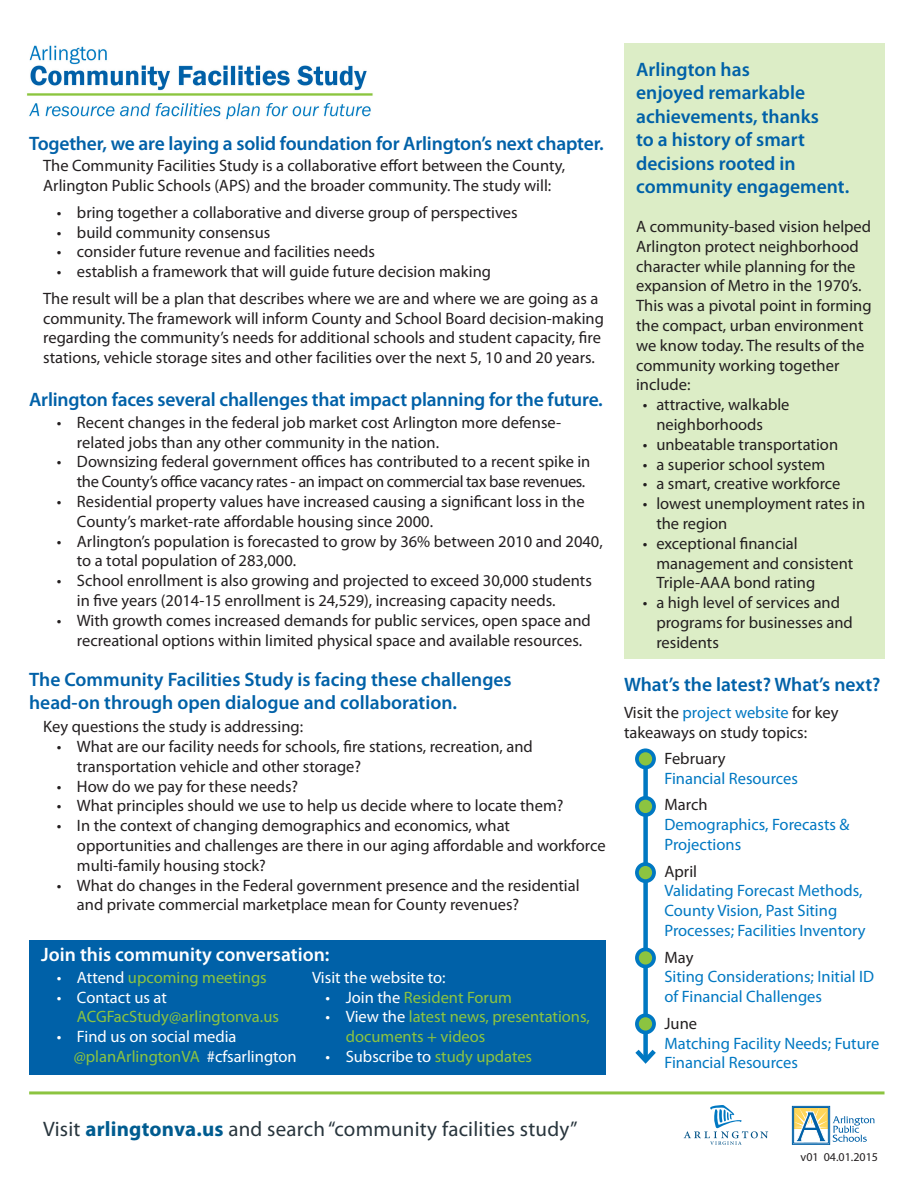
<style>
.page{position:relative;width:918px;height:1188px;background:#fff}
.page>*{position:absolute;margin:0;border:0;box-sizing:border-box;transform-origin:0 0}
.t1{font:21px "Myriad Pro";letter-spacing:.01em;color:#28353d}
.t2{font:600 19.5px/23.4px "Myriad Pro";color:#0061a8}
.t3{font:600 19.5px "Myriad Pro";color:#fff}
.t4{font:16.5px/19.8px "Myriad Pro";color:#231f20}
.t5{font:16.5px/19.8px "Myriad Pro";color:#0078c2}
.t6{font:16.5px/19.8px "Myriad Pro";color:#8cc440}
.t7{font:16.5px "Myriad Pro";color:#fff}
.t8{font:12px "Myriad Pro";color:#231f20}
.s1{color:#fff}
.s2{color:#8cc440}
.s3{color:#0078c2}
.s4{font-weight:700;color:#005c90}
</style>
<div class="page">
<div style="left:643px;top:759px;width:5px;height:301px;background:#0078c2"></div>
<svg style="left:635px;top:1045px;width:21px;height:19px"></svg>
<div style="left:29px;top:940px;width:577px;height:135px;background:#0061a8"></div>
<div style="left:624px;top:43px;width:261px;height:616px;background:#dcedc6"></div>
<hr style="left:29px;top:1091px;width:856px;height:3px;background:#8cc440">
<img style="left:27px;top:45px;width:346px;height:75px">
<svg style="left:794px;top:1107px;width:81px;height:35px"></svg>
<div style="left:792px;top:1106px;width:38px;height:39px;border:1px solid #0061a8"></div>
<svg style="left:684px;top:1105px;width:84px;height:40px"></svg>
<svg style="left:635px;top:748px;width:21px;height:21px"></svg>
<div style="left:639px;top:752px;width:13px;height:14px;background:#8cc440;border-radius:50%"></div>
<svg style="left:635px;top:796px;width:21px;height:21px"></svg>
<div style="left:639px;top:800px;width:13px;height:13px;background:#8cc440;border-radius:50%"></div>
<svg style="left:635px;top:862px;width:21px;height:21px"></svg>
<div style="left:639px;top:866px;width:13px;height:13px;background:#8cc440;border-radius:50%"></div>
<svg style="left:635px;top:947px;width:21px;height:21px"></svg>
<div style="left:639px;top:951px;width:13px;height:14px;background:#8cc440;border-radius:50%"></div>
<svg style="left:635px;top:1013px;width:21px;height:21px"></svg>
<div style="left:639px;top:1017px;width:13px;height:14px;background:#8cc440;border-radius:50%"></div>
<p class="t2" style="left:29px;top:131px;width:576px">Together, we are laying a solid foundation for Arlington’s next chapter.</p>
<p class="t4" style="left:43px;top:156px;width:524px">The Community Facilities Study is a collaborative effort between the County,<br>Arlington Public Schools (APS) and the broader community. The study will:</p>
<p class="t4" style="left:57px;top:202px;width:462px">• bring together a collaborative and diverse group of perspectives</p>
<p class="t4" style="left:57px;top:222px;width:215px">• build community consensus</p>
<p class="t4" style="left:57px;top:242px;width:320px">• consider future revenue and facilities needs</p>
<p class="t4" style="left:57px;top:262px;width:436px">• establish a framework that will guide future decision making</p>
<p class="t4" style="left:43px;top:288px;width:562px">The result will be a plan that describes where we are and where we are going as a community. The framework will inform County and School Board decision-making regarding the community’s needs for additional schools and student capacity, fire stations, vehicle storage sites and other facilities over the next 5, 10 and 20 years.</p>
<p class="t2" style="left:29px;top:387px;width:575px">Arlington faces several challenges that impact planning for the future.</p>
<p class="t4" style="left:77px;top:412px;width:486px;text-indent:-20px">• Recent changes in the federal job market cost Arlington more defense&shy;related jobs than any other community in the nation.</p>
<p class="t4" style="left:57px;top:452px;width:535px;text-align:right">• Downsizing federal government offices has contributed to a recent spike in the County’s office vacancy rates - an impact on commercial tax base revenues.</p>
<p class="t4" style="left:77px;top:491px;width:509px;text-indent:-20px">• Residential property values have increased causing a significant loss in the<br>County’s market-rate affordable housing since 2000.</p>
<p class="t4" style="left:77px;top:531px;width:527px;text-indent:-20px">• Arlington’s population is forecasted to grow by 36% between 2010 and 2040, to a total population of 283,000.</p>
<p class="t4" style="left:77px;top:571px;width:516px;text-indent:-20px">• School enrollment is also growing and projected to exceed 30,000 students in five years (2014-15 enrollment is 24,529), increasing capacity needs.</p>
<p class="t4" style="left:77px;top:610px;width:515px;text-indent:-20px">• With growth comes increased demands for public services, open space and recreational options within limited physical space and available resources.</p>
<p class="t2" style="left:29px;top:667px;width:484px">The Community Facilities Study is facing these challenges</p>
<p class="t2" style="left:29px;top:690px;width:430px">head-on through open dialogue and collaboration.</p>
<p class="t4" style="left:43px;top:716px;width:261px">Key questions the study is addressing:</p>
<p class="t4" style="left:77px;top:736px;width:457px;text-indent:-20px">• What are our facility needs for schools, fire stations, recreation, and transportation vehicle and other storage?</p>
<p class="t4" style="left:57px;top:776px;width:243px">• How do we pay for these needs?</p>
<p class="t4" style="left:57px;top:796px;width:508px">• What principles should we use to help us decide where to locate them?</p>
<p class="t4" style="left:77px;top:815px;width:530px;text-indent:-20px">• In the context of changing demographics and economics, what opportunities and challenges are there in our aging affordable and workforce multi-family housing stock?</p>
<p class="t4" style="left:77px;top:875px;width:504px;text-indent:-20px">• What do changes in the Federal government presence and the residential and private commercial marketplace mean for County revenues?</p>
<p class="t3" style="left:41px;top:942px;width:290px">Join this community conversation:</p>
<p class="t6" style="left:57px;top:967px;width:212px"><span class="s1">• Attend</span> upcoming meetings</p>
<p class="t7" style="left:57px;top:987px;width:112px">• Contact us at</p>
<p class="t6" style="left:77px;top:1007px;width:204px">ACGFacStudy@arlingtonva.us</p>
<p class="t7" style="left:57px;top:1027px;width:181px">• Find us on social media</p>
<p class="t6" style="left:74px;top:1046px;width:225px">@planArlingtonVA <span class="s1">#cfsarlington</span></p>
<p class="t7" style="left:312px;top:967px;width:135px">Visit the website to:</p>
<p class="t6" style="left:326px;top:987px;width:188px"><span class="s1">• Join the</span> Resident Forum</p>
<p class="t6" style="left:346px;top:1007px;width:246px;text-indent:-20px"><span class="s1">• View the</span> latest news, presentations, documents + videos</p>
<p class="t7" style="left:326px;top:1046px;width:208px">• Subscribe to <span class="s2">study updates</span></p>
<p class="t2" style="left:636px;top:57px;width:215px">Arlington has<br>enjoyed remarkable achievements, thanks<br>to a history of smart decisions rooted in community engagement.</p>
<p class="t4" style="left:636px;top:216px;width:237px">A community-based vision helped<br>Arlington protect neighborhood character while planning for the expansion of Metro in the 1970’s.<br>This was a pivotal point in forming the compact, urban environment we know today. The results of the community working together include:</p>
<p class="t4" style="left:656px;top:395px;width:135px;text-indent:-14px">• attractive, walkable neighborhoods</p>
<p class="t4" style="left:643px;top:434px;width:197px">• unbeatable transportation</p>
<p class="t4" style="left:643px;top:454px;width:184px">• a superior school system</p>
<p class="t4" style="left:643px;top:474px;width:199px">• a smart, creative workforce</p>
<p class="t4" style="left:656px;top:494px;width:210px;text-indent:-14px">• lowest unemployment rates in the region</p>
<p class="t4" style="left:656px;top:533px;width:198px;text-indent:-14px">• exceptional financial management and consistent<br>Triple-AAA bond rating</p>
<p class="t4" style="left:656px;top:593px;width:198px;text-indent:-14px">• a high level of services and programs for businesses and residents</p>
<p class="t2" style="left:624px;top:672px;width:258px">What’s the latest? What’s next?</p>
<p class="t4" style="left:624px;top:702px;width:216px">Visit the <span class="s3">project website</span> for key takeaways on study topics:</p>
<p class="t4" style="left:664px;top:748px;width:63px">February</p>
<p class="t5" style="left:664px;top:768px;width:135px">Financial Resources</p>
<p class="t4" style="left:664px;top:795px;width:45px">March</p>
<p class="t5" style="left:664px;top:815px;width:187px">Demographics, Forecasts &amp;<br>Projections</p>
<p class="t4" style="left:664px;top:861px;width:34px">April</p>
<p class="t5" style="left:664px;top:881px;width:203px">Validating Forecast Methods,<br>County Vision, Past Siting<br>Processes; Facilities Inventory</p>
<p class="t4" style="left:664px;top:947px;width:30px">May</p>
<p class="t5" style="left:664px;top:967px;width:211px">Siting Considerations; Initial ID of Financial Challenges</p>
<p class="t4" style="left:664px;top:1013px;width:34px">June</p>
<p class="t5" style="left:664px;top:1033px;width:216px">Matching Facility Needs; Future<br>Financial Resources</p>
<p class="t1" style="left:43px;top:1116px;width:536px">Visit <span class="s4">arlingtonva.us</span> and search “community facilities study”</p>
<p class="t8" style="left:801px;top:1150px;width:79px">v01 04.01.2015</p>
</div>
